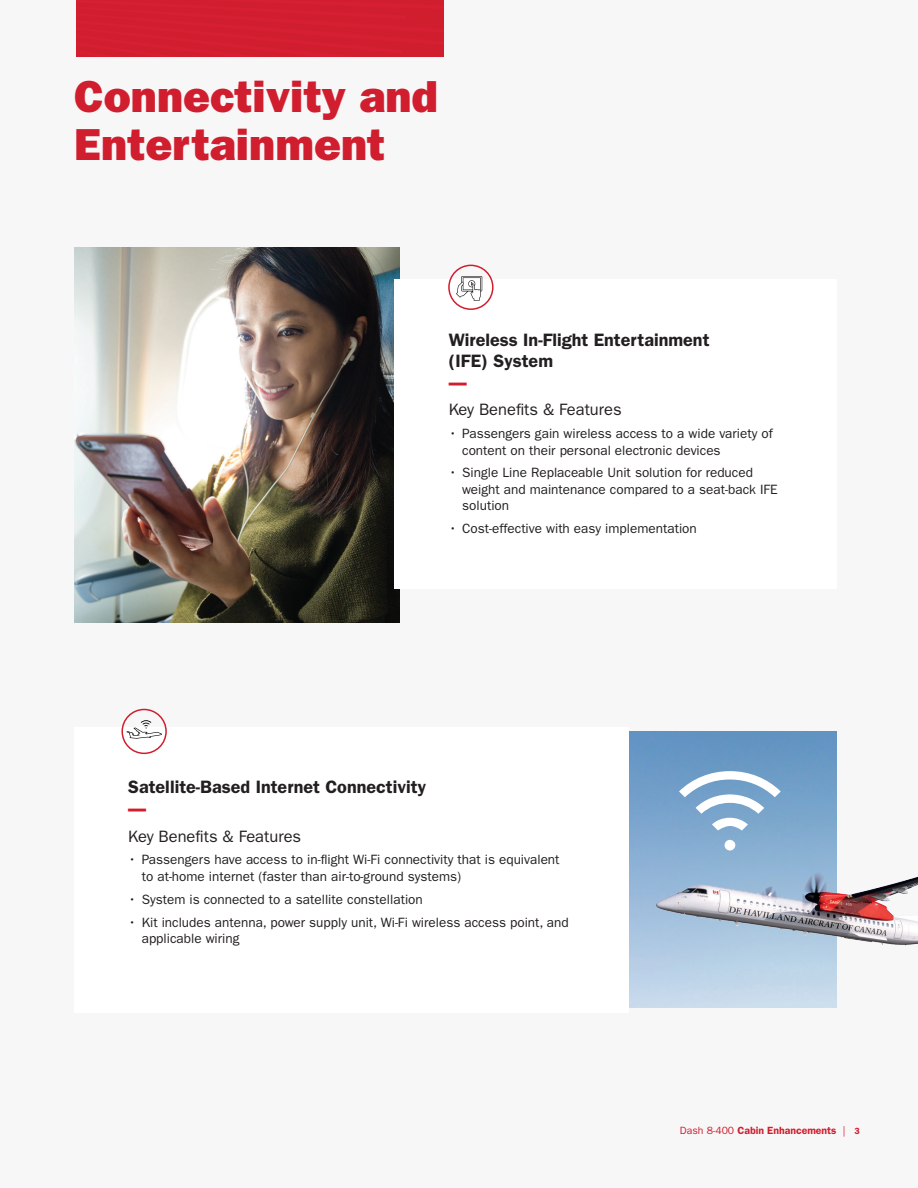
<style>
.page{position:relative;width:918px;height:1188px;background:#f7f7f8}
.page>*{position:absolute;margin:0;border:0;box-sizing:border-box;transform-origin:0 0}
.t1{font:45px/48px "ITC Franklin Gothic Std Hvy";color:#d01e2e}
.t2{font:600 18px/21.6px "ITC Franklin Gothic Std";color:#231f20}
.t3{font:18px "ITC Franklin Gothic Std Hvy";color:#d01e2e}
.t4{font:16.5px "ITC Franklin Gothic Std";color:#231f20}
.t5{font:13.5px/16.2px "ITC Franklin Gothic Std";color:#231f20}
.t6{font:600 10.5px "ITC Franklin Gothic Std";color:#d01e2e}
.s1{font-weight:400}
.s2{font-size:9px}
</style>
<div class="page">
<img style="left:629px;top:731px;width:208px;height:277px">
<div style="left:74px;top:727px;width:555px;height:286px;background:#fff"></div>
<div style="left:121px;top:709px;width:46px;height:45px;border:2px solid #d01e2e;border-radius:50%"></div>
<svg style="left:126px;top:720px;width:36px;height:19px"></svg>
<img style="left:74px;top:247px;width:326px;height:375px">
<div style="left:395px;top:279px;width:442px;height:310px;background:#fff"></div>
<div style="left:448px;top:265px;width:46px;height:45px;border:2px solid #d01e2e;border-radius:50%"></div>
<svg style="left:456px;top:276px;width:26px;height:25px"></svg>
<div style="left:77px;top:0;width:367px;height:56px;background:#d01e2e"></div>
<svg style="left:679px;top:771px;width:102px;height:60px"></svg>
<svg style="left:725px;top:840px;width:10px;height:10px"></svg>
<img style="left:645px;top:858px;width:273px;height:103px">
<h1 class="t1" style="left:74px;top:73px;width:365px">Connectivity and<br>Entertainment</h1>
<h2 class="t2" style="left:449px;top:329px;width:262px">Wireless In-Flight Entertainment (IFE) System</h2>
<h2 class="t3" style="left:449px;top:372px;width:19px">—</h2>
<p class="t4" style="left:449px;top:400px;width:174px">Key Benefits &amp; Features</p>
<p class="t5" style="left:462px;top:426px;width:312px;text-indent:-14px">• Passengers gain wireless access to a wide variety of content on their personal electronic devices</p>
<p class="t5" style="left:462px;top:465px;width:317px;text-indent:-14px">• Single Line Replaceable Unit solution for reduced weight and maintenance compared to a seat-back IFE solution</p>
<p class="t5" style="left:449px;top:520px;width:250px">• Cost-effective with easy implementation</p>
<h2 class="t2" style="left:128px;top:776px;width:299px">Satellite-Based Internet Connectivity</h2>
<h2 class="t3" style="left:128px;top:798px;width:19px">—</h2>
<p class="t4" style="left:128px;top:826px;width:174px">Key Benefits &amp; Features</p>
<p class="t5" style="left:142px;top:852px;width:419px;text-indent:-14px">• Passengers have access to in-flight Wi-Fi connectivity that is equivalent to at-home internet (faster than air-to-ground systems)</p>
<p class="t5" style="left:128px;top:891px;width:296px">• System is connected to a satellite constellation</p>
<p class="t5" style="left:142px;top:914px;width:429px;text-indent:-14px">• Kit includes antenna, power supply unit, Wi-Fi wireless access point, and applicable wiring</p>
<p class="t6" style="left:680px;top:1124px;width:181px"><span class="s1">Dash 8-400</span> Cabin Enhancements <span class="s1">|</span> <span class="s2">3</span></p>
</div>
